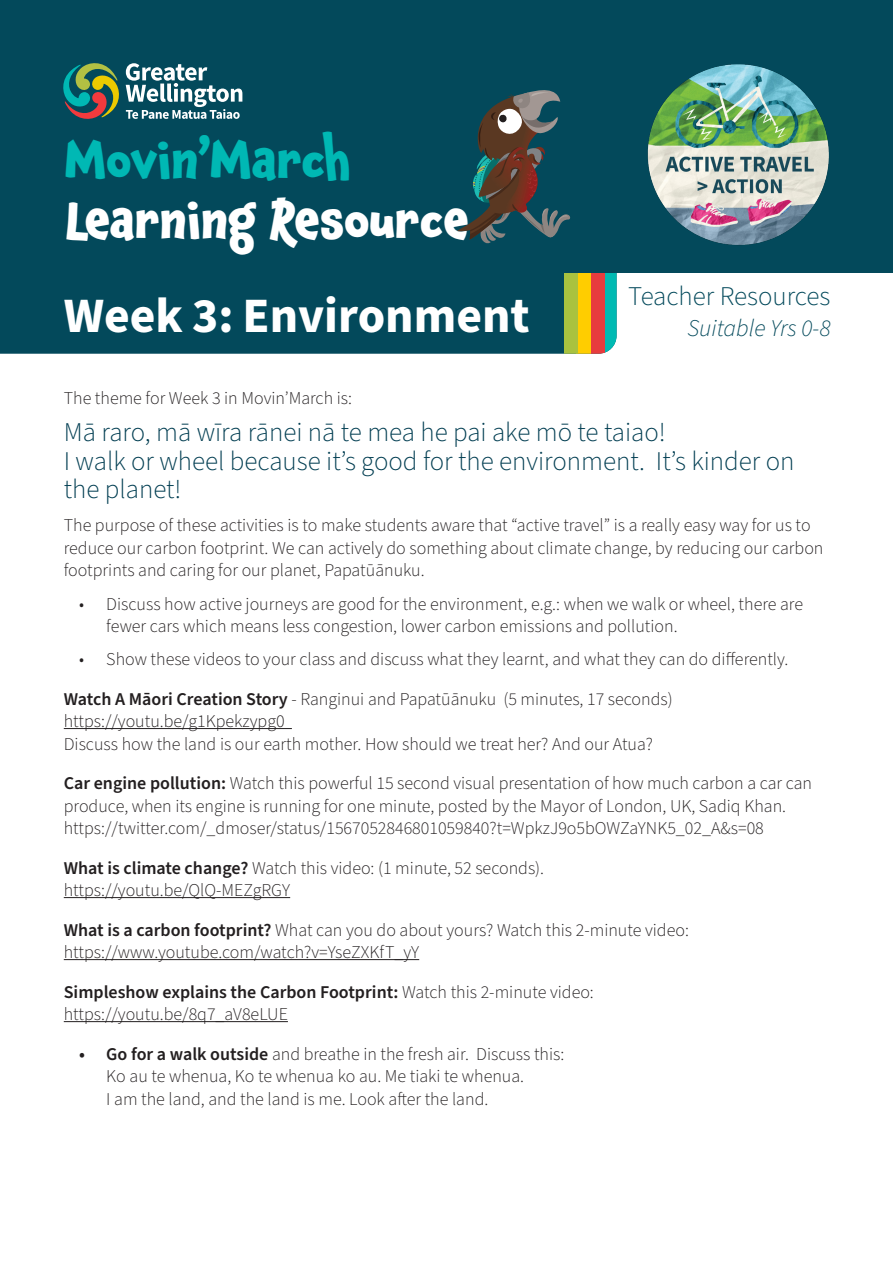
<style>
.page{position:relative;width:893px;height:1263px;background:#fff}
.page>*{position:absolute;margin:0;border:0;box-sizing:border-box;transform-origin:0 0}
.Body{font:700 49.5px/59.4px "Chaloops";color:#fff}
.Body-2{font:700 49.5px "Source Sans Pro";color:#fff}
.t1{font:300 27px/28.5px "Source Sans Pro";color:#023e52}
.t2{font:300 27px "Source Sans Pro";color:#03495b}
.t3{font:italic 300 24px "Source Sans Pro";color:#03495b}
.Body-3{font:300 18px/22.5px "Source Sans Pro";color:#231f20}
.s1{color:#00b8b4}
.s2{font-weight:600}
</style>
<div class="page">
<div style="left:0;top:272px;width:564px;height:82px;background:#03495b"></div>
<div style="left:605px;top:270px;width:12px;height:84px;background:#00bab3"></div>
<div style="left:590px;top:270px;width:15px;height:84px;background:#e73c3e"></div>
<div style="left:576px;top:270px;width:15px;height:84px;background:#ffcd00"></div>
<div style="left:564px;top:270px;width:14px;height:84px;background:#a9c23f"></div>
<div style="left:0;top:0;width:893px;height:272px;background:#03495b"></div>
<hr style="left:64px;top:728px;width:228px;height:1px;background:#231f20">
<hr style="left:64px;top:897px;width:226px;height:1px;background:#231f20">
<hr style="left:64px;top:959px;width:355px;height:1px;background:#231f20">
<hr style="left:64px;top:1021px;width:224px;height:1px;background:#231f20">
<svg style="left:63px;top:63px;width:179px;height:56px"></svg>
<img style="left:647px;top:64px;width:182px;height:181px">
<svg style="left:457px;top:90px;width:114px;height:154px"></svg>
<p class="Body" style="left:65px;top:131px;width:405px"><span class="s1">Movin’March<br></span>Learning Resource</p>
<p class="Body-2" style="left:64px;top:282px;width:467px">Week 3: Environment</p>
<h3 class="t2" style="left:628px;top:278px;width:204px">Teacher Resources</h3>
<h3 class="t3" style="left:687px;top:312px;width:145px">Suitable Yrs 0-8</h3>
<p class="Body-3" style="left:64px;top:388px;width:290px">The theme for Week 3 in Movin’March is:</p>
<h3 class="t1" style="left:64px;top:419px;width:603px">Mā raro, mā wīra rānei nā te mea he pai ake mō te taiao!</h3>
<h3 class="t1" style="left:64px;top:447px;width:732px">I walk or wheel because it’s good for the environment. It’s kinder on the planet!</h3>
<p class="Body-3" style="left:64px;top:515px;width:761px">The purpose of these activities is to make students aware that “active travel” is a really easy way for us to reduce our carbon footprint. We can actively do something about climate change, by reducing our carbon footprints and caring for our planet, Papatūānuku.</p>
<p class="Body-3" style="left:106px;top:593px;width:698px;text-indent:-27px">• Discuss how active journeys are good for the environment, e.g.: when we walk or wheel, there are fewer cars which means less congestion, lower carbon emissions and pollution.</p>
<p class="Body-3" style="left:79px;top:648px;width:711px">• Show these videos to your class and discuss what they learnt, and what they can do differently.</p>
<p class="Body-3" style="left:64px;top:688px;width:610px"><span class="s2">Watch A Māori Creation Story</span> - Ranginui and Papatūānuku (5 minutes, 17 seconds) https://youtu.be/g1Kpekzypg0<br>Discuss how the land is our earth mother. How should we treat her? And our Atua?</p>
<p class="Body-3" style="left:64px;top:772px;width:750px"><span class="s2">Car engine pollution:</span> Watch this powerful 15 second visual presentation of how much carbon a car can produce, when its engine is running for one minute, posted by the Mayor of London, UK, Sadiq Khan. https://twitter.com/_dmoser/status/1567052846801059840?t=WpkzJ9o5bOWZaYNK5_02_A&amp;s=08</p>
<p class="Body-3" style="left:64px;top:857px;width:482px"><span class="s2">What is climate change?</span> Watch this video: (1 minute, 52 seconds). https://youtu.be/QlQ-MEZgRGY</p>
<p class="Body-3" style="left:64px;top:919px;width:627px"><span class="s2">What is a carbon footprint?</span> What can you do about yours? Watch this 2-minute video: https://www.youtube.com/watch?v=YseZXKfT_yY</p>
<p class="Body-3" style="left:64px;top:981px;width:532px"><span class="s2">Simpleshow explains the Carbon Footprint:</span> Watch this 2-minute video: https://youtu.be/8q7_aV8eLUE</p>
<p class="Body-3" style="left:106px;top:1043px;width:460px;text-indent:-27px"><span class="s2">• Go for a walk outside</span> and breathe in the fresh air. Discuss this:<br>Ko au te whenua, Ko te whenua ko au. Me tiaki te whenua.<br>I am the land, and the land is me. Look after the land.</p>
</div>
